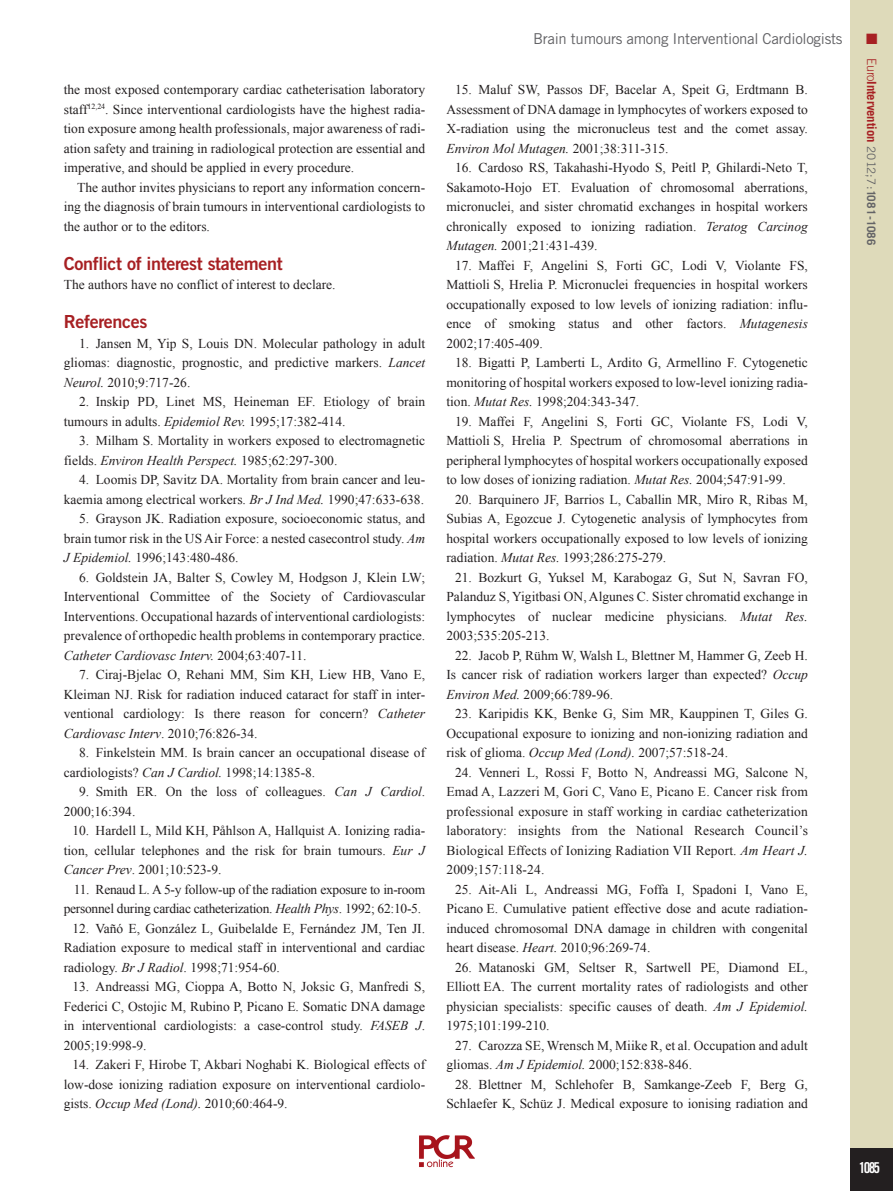
<style>
.page{position:relative;width:893px;height:1191px;background:#fff}
.page>*{position:absolute;margin:0;border:0;box-sizing:border-box;transform-origin:0 0}
.t1{font:18px "Trade Gothic LT Std Bd 2";letter-spacing:-.02em;color:#a72023}
.t2{font:15px "Trade Gothic LT Std";letter-spacing:-.02em;color:#636366}
.t3{font:15px "Trade Gothic LT Std Bd Cn 20";color:#fff}
.t4{font:15px "Zapf Dingbats ITC";color:#a72023}
.t5{font:13.5px/19.5px "Times New Roman";color:#231f20;text-align:justify}
.t6{font:13.5px/19.5px "Times New Roman";letter-spacing:-.02em;color:#231f20}
.t7{font:700 12.75px "Trade Gothic LT Std";letter-spacing:-.01em;color:#a72023}
.s1{font-style:italic}
.s2{font-weight:300}
.s3{font-weight:400;font-size:11.7px;color:#636366}
.s4{font-size:11.7px;color:#636366}
</style>
<div class="page">
<div style="left:850px;top:0;width:43px;height:1191px;background:#dedaba"></div>
<div style="left:850px;top:1148px;width:43px;height:43px;background:#231f20"></div>
<img style="left:419px;top:1135px;width:56px;height:33px">
<p class="t5" style="left:64px;top:80px;width:363px">the most exposed contemporary cardiac catheterisation laboratory staff<sup>12,24</sup>. Since interventional cardiologists have the highest radia&shy;tion exposure among health professionals, major awareness of radi&shy;ation safety and training in radiological protection are essential and imperative, and should be applied in every procedure.</p>
<p class="t5" style="left:64px;top:177px;width:363px;text-indent:14px">The author invites physicians to report any information concern&shy;ing the diagnosis of brain tumours in interventional cardiologists to the author or to the editors.</p>
<h1 class="t1" style="left:64px;top:252px;width:220px">Conflict of interest statement</h1>
<p class="t5" style="left:64px;top:275px;width:273px">The authors have no conflict of interest to declare.</p>
<h1 class="t1" style="left:64px;top:311px;width:85px">References</h1>
<p class="t5" style="left:64px;top:333px;width:363px;text-indent:15px">1. Jansen M, Yip S, Louis DN. Molecular pathology in adult gliomas: diagnostic, prognostic, and predictive markers. <span class="s1">Lancet Neurol.</span> 2010;9:717-26.</p>
<p class="t5" style="left:64px;top:392px;width:363px;text-indent:15px">2. Inskip PD, Linet MS, Heineman EF. Etiology of brain tumours in adults. <span class="s1">Epidemiol Rev.</span> 1995;17:382-414.</p>
<p class="t5" style="left:64px;top:431px;width:363px;text-indent:15px">3. Milham S. Mortality in workers exposed to electromagnetic fields. <span class="s1">Environ Health Perspect.</span> 1985;62:297-300.</p>
<p class="t5" style="left:64px;top:470px;width:363px;text-align:right">4. Loomis DP, Savitz DA. Mortality from brain cancer and leu&shy;kaemia among electrical workers. <span class="s1">Br J Ind Med.</span> 1990;47:633-638.</p>
<p class="t5" style="left:64px;top:509px;width:363px;text-indent:15px">5. Grayson JK. Radiation exposure, socioeconomic status, and brain tumor risk in the US Air Force: a nested casecontrol study. <span class="s1">Am J Epidemiol.</span> 1996;143:480-486.</p>
<p class="t5" style="left:64px;top:567px;width:363px;text-indent:15px">6. Goldstein JA, Balter S, Cowley M, Hodgson J, Klein LW; Interventional Committee of the Society of Cardiovascular Interventions. Occupational hazards of interventional cardiologists: prevalence of orthopedic health problems in contemporary practice.<br><span class="s1">Catheter Cardiovasc Interv.</span> 2004;63:407-11.</p>
<p class="t5" style="left:64px;top:665px;width:363px;text-indent:15px">7. Ciraj-Bjelac O, Rehani MM, Sim KH, Liew HB, Vano E, Kleiman NJ. Risk for radiation induced cataract for staff in inter&shy;ventional cardiology: Is there reason for concern? <span class="s1">Catheter Cardiovasc Interv</span>. 2010;76:826-34.</p>
<p class="t5" style="left:64px;top:743px;width:363px;text-indent:15px">8. Finkelstein MM. Is brain cancer an occupational disease of cardiologists? <span class="s1">Can J Cardiol.</span> 1998;14:1385-8.</p>
<p class="t5" style="left:64px;top:782px;width:363px;text-indent:15px">9. Smith ER. On the loss of colleagues. <span class="s1">Can J Cardiol</span>.<br>2000;16:394.</p>
<p class="t5" style="left:64px;top:821px;width:363px;text-indent:9px">10. Hardell L, Mild KH, Påhlson A, Hallquist A. Ionizing radia&shy;tion, cellular telephones and the risk for brain tumours. <span class="s1">Eur J Cancer Prev</span>. 2001;10:523-9.</p>
<p class="t6" style="left:64px;top:879px;width:363px;text-indent:10px">11. Renaud L. A 5-y follow-up of the radiation exposure to in-room personnel during cardiac catheterization. <span class="s1">Health Phys</span>. 1992; 62:10-5.</p>
<p class="t5" style="left:64px;top:918px;width:363px;text-indent:9px">12. Vañó E, González L, Guibelalde E, Fernández JM, Ten JI.<br>Radiation exposure to medical staff in interventional and cardiac radiology. <span class="s1">Br J Radiol</span>. 1998;71:954-60.</p>
<p class="t5" style="left:64px;top:977px;width:363px;text-indent:9px">13. Andreassi MG, Cioppa A, Botto N, Joksic G, Manfredi S, Federici C, Ostojic M, Rubino P, Picano E. Somatic DNA damage in interventional cardiologists: a case-control study. <span class="s1">FASEB J</span>.<br>2005;19:998-9.</p>
<p class="t5" style="left:64px;top:1055px;width:363px;text-indent:9px">14. Zakeri F, Hirobe T, Akbari Noghabi K. Biological effects of low-dose ionizing radiation exposure on interventional cardiolo&shy;gists. <span class="s1">Occup Med (Lond).</span> 2010;60:464-9.</p>
<p class="t2" style="left:533px;top:30px;width:311px">Brain tumours among Interventional Cardiologists</p>
<p class="t5" style="left:446px;top:80px;width:363px;text-indent:9px">15. Maluf SW, Passos DF, Bacelar A, Speit G, Erdtmann B.<br>Assessment of DNA damage in lymphocytes of workers exposed to X-radiation using the micronucleus test and the comet assay.<br><span class="s1">Environ Mol Mutagen.</span> 2001;38:311-315.</p>
<p class="t5" style="left:446px;top:158px;width:363px;text-indent:9px">16. Cardoso RS, Takahashi-Hyodo S, Peitl P, Ghilardi-Neto T, Sakamoto-Hojo ET. Evaluation of chromosomal aberrations, micronuclei, and sister chromatid exchanges in hospital workers chronically exposed to ionizing radiation. <span class="s1">Teratog Carcinog Mutagen.</span> 2001;21:431-439.</p>
<p class="t5" style="left:446px;top:255px;width:363px;text-indent:9px">17. Maffei F, Angelini S, Forti GC, Lodi V, Violante FS, Mattioli S, Hrelia P. Micronuclei frequencies in hospital workers occupationally exposed to low levels of ionizing radiation: influ&shy;ence of smoking status and other factors. <span class="s1">Mutagenesis </span>2002;17:405-409.</p>
<p class="t5" style="left:446px;top:352px;width:363px;text-indent:9px">18. Bigatti P, Lamberti L, Ardito G, Armellino F. Cytogenetic monitoring of hospital workers exposed to low-level ionizing radia&shy;tion. <span class="s1">Mutat Res.</span> 1998;204:343-347.</p>
<p class="t5" style="left:446px;top:411px;width:363px;text-indent:9px">19. Maffei F, Angelini S, Forti GC, Violante FS, Lodi V, Mattioli S, Hrelia P. Spectrum of chromosomal aberrations in peripheral lymphocytes of hospital workers occupationally exposed to low doses of ionizing radiation. <span class="s1">Mutat Res.</span> 2004;547:91-99.</p>
<p class="t5" style="left:446px;top:489px;width:363px;text-indent:9px">20. Barquinero JF, Barrios L, Caballin MR, Miro R, Ribas M, Subias A, Egozcue J. Cytogenetic analysis of lymphocytes from hospital workers occupationally exposed to low levels of ionizing radiation. <span class="s1">Mutat Res.</span> 1993;286:275-279.</p>
<p class="t5" style="left:446px;top:567px;width:363px;text-indent:9px">21. Bozkurt G, Yuksel M, Karabogaz G, Sut N, Savran FO, Palanduz S, Yigitbasi ON, Algunes C. Sister chromatid exchange in lymphocytes of nuclear medicine physicians. <span class="s1">Mutat Res.<br></span>2003;535:205-213.</p>
<p class="t5" style="left:446px;top:645px;width:363px;text-indent:9px">22. Jacob P, Rühm W, Walsh L, Blettner M, Hammer G, Zeeb H.<br>Is cancer risk of radiation workers larger than expected? <span class="s1">Occup Environ Med.</span> 2009;66:789-96.</p>
<p class="t5" style="left:446px;top:703px;width:363px;text-indent:9px">23. Karipidis KK, Benke G, Sim MR, Kauppinen T, Giles G.<br>Occupational exposure to ionizing and non-ionizing radiation and risk of glioma. <span class="s1">Occup Med (Lond).</span> 2007;57:518-24.</p>
<p class="t5" style="left:446px;top:762px;width:363px;text-indent:9px">24. Venneri L, Rossi F, Botto N, Andreassi MG, Salcone N, Emad A, Lazzeri M, Gori C, Vano E, Picano E. Cancer risk from professional exposure in staff working in cardiac catheterization laboratory: insights from the National Research Council’s Biological Effects of Ionizing Radiation VII Report. <span class="s1">Am Heart J.<br></span>2009;157:118-24.</p>
<p class="t5" style="left:446px;top:879px;width:363px;text-indent:9px">25. Ait-Ali L, Andreassi MG, Foffa I, Spadoni I, Vano E, Picano E. Cumulative patient effective dose and acute radiation&shy;induced chromosomal DNA damage in children with congenital heart disease. <span class="s1">Heart.</span> 2010;96:269-74.</p>
<p class="t5" style="left:446px;top:957px;width:363px;text-indent:9px">26. Matanoski GM, Seltser R, Sartwell PE, Diamond EL, Elliott EA. The current mortality rates of radiologists and other physician specialists: specific causes of death. <span class="s1">Am J Epidemiol.<br></span>1975;101:199-210.</p>
<p class="t5" style="left:446px;top:1035px;width:363px;text-indent:9px">27. Carozza SE, Wrensch M, Miike R, et al. Occupation and adult gliomas. <span class="s1">Am J Epidemiol.</span> 2000;152:838-846.</p>
<p class="t5" style="left:446px;top:1074px;width:363px;text-align:right">28. Blettner M, Schlehofer B, Samkange-Zeeb F, Berg G,<br>Schlaefer K, Schüz J. Medical exposure to ionising radiation and</p>
<p class="t4" style="left:866px;top:32px;width:13px">■</p>
<p class="t7" style="left:879px;top:58px;width:189px;rotate:90deg"><span class="s2">Euro</span>Intervention <span class="s3">2012;7:</span><span class="s4">1081-1086</span></p>
<p class="t3" style="left:859px;top:1158px;width:23px">1085</p>
</div>
